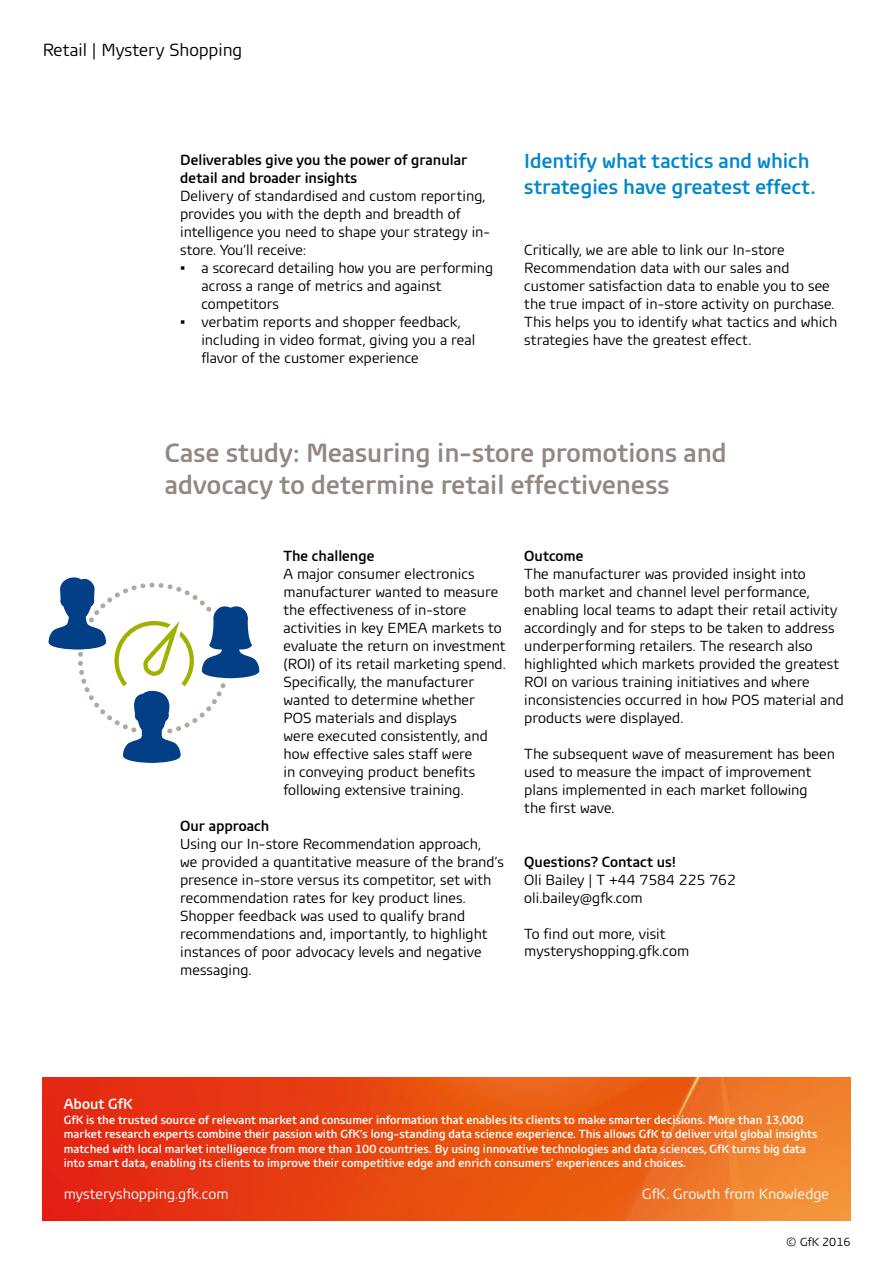
<style>
.page{position:relative;width:893px;height:1263px;background:#fff}
.page>*{position:absolute;margin:0;border:0;box-sizing:border-box;transform-origin:0 0}
.t1{font:700 27px/32.4px "Insightprint";color:#928782}
.t2{font:700 21px/25.2px "Insightprint";color:#0087cc}
.t3{font:18px "Insightprint";color:#000}
.t4{font:15px/18px "Insightprint";color:#000}
.t5{font:700 15px/18px "Insightprint";color:#000}
.t6{font:15px "Insightprint";color:#fff}
.t7{font:700 15px "Insightprint";color:#fff}
.t8{font:700 12px/14.4px "Insightprint";color:#fff}
.t9{font:12px "Insightprint";color:#000}
.s1{font-family:"Arial"}
</style>
<div class="page">
<img style="left:43px;top:1077px;width:807px;height:143px">
<svg style="left:114px;top:603px;width:146px;height:160px"></svg>
<svg style="left:49px;top:577px;width:57px;height:72px"></svg>
<p class="t3" style="left:43px;top:39px;width:201px">Retail | Mystery Shopping</p>
<p class="t5" style="left:180px;top:150px;width:289px">Deliverables give you the power of granular detail and broader insights</p>
<p class="t4" style="left:180px;top:186px;width:311px">Delivery of standardised and custom reporting, provides you with the depth and breadth of intelligence you need to shape your strategy in&shy;store. You’ll receive:</p>
<p class="t4" style="left:201px;top:258px;width:293px;text-indent:-21px"><span class="s1">▪</span> a scorecard detailing how you are performing across a range of metrics and against competitors</p>
<p class="t4" style="left:201px;top:312px;width:275px;text-indent:-21px"><span class="s1">▪</span> verbatim reports and shopper feedback, including in video format, giving you a real flavor of the customer experience</p>
<h2 class="t2" style="left:524px;top:148px;width:293px">Identify what tactics and which strategies have greatest effect.</h2>
<p class="t4" style="left:524px;top:240px;width:314px">Critically, we are able to link our In-store Recommendation data with our sales and customer satisfaction data to enable you to see the true impact of in-store activity on purchase.<br>This helps you to identify what tactics and which strategies have the greatest effect.</p>
<h1 class="t1" style="left:165px;top:436px;width:564px">Case study: Measuring in-store promotions and advocacy to determine retail effectiveness</h1>
<p class="t5" style="left:283px;top:546px;width:92px">The challenge</p>
<p class="t4" style="left:283px;top:564px;width:224px">A major consumer electronics manufacturer wanted to measure the effectiveness of in-store activities in key EMEA markets to evaluate the return on investment (ROI) of its retail marketing spend.<br>Specifically, the manufacturer wanted to determine whether<br>POS materials and displays<br>were executed consistently, and how effective sales staff were<br>in conveying product benefits following extensive training.</p>
<p class="t5" style="left:180px;top:816px;width:91px">Our approach</p>
<p class="t4" style="left:180px;top:834px;width:325px">Using our In-store Recommendation approach,<br>we provided a quantitative measure of the brand’s presence in-store versus its competitor, set with recommendation rates for key product lines.<br>Shopper feedback was used to qualify brand recommendations and, importantly, to highlight instances of poor advocacy levels and negative messaging.</p>
<p class="t5" style="left:524px;top:546px;width:61px">Outcome</p>
<p class="t4" style="left:524px;top:565px;width:321px">The manufacturer was provided insight into<br>both market and channel level performance, enabling local teams to adapt their retail activity accordingly and for steps to be taken to address underperforming retailers. The research also highlighted which markets provided the greatest ROI on various training initiatives and where inconsistencies occurred in how POS material and products were displayed.</p>
<p class="t4" style="left:524px;top:744px;width:312px">The subsequent wave of measurement has been used to measure the impact of improvement plans implemented in each market following<br>the first wave.</p>
<p class="t5" style="left:524px;top:852px;width:153px">Questions? Contact us!</p>
<p class="t4" style="left:524px;top:871px;width:213px">Oli Bailey | T +44 7584 225 762 oli.bailey@gfk.com</p>
<p class="t4" style="left:524px;top:925px;width:166px;line-height:17.4px">To find out more, visit mysteryshopping.gfk.com</p>
<p class="t7" style="left:64px;top:1095px;width:70px">About GfK</p>
<p class="t8" style="left:64px;top:1112px;width:755px">GfK is the trusted source of relevant market and consumer information that enables its clients to make smarter decisions. More than 13,000 market research experts combine their passion with GfK’s long-standing data science experience. This allows GfK to deliver vital global insights matched with local market intelligence from more than 100 countries. By using innovative technologies and data sciences, GfK turns big data into smart data, enabling its clients to improve their competitive edge and enrich consumers’ experiences and choices.</p>
<p class="t6" style="left:642px;top:1185px;width:189px">GfK. Growth from Knowledge</p>
<p class="t9" style="left:786px;top:1235px;width:66px">© GfK 2016</p>
</div>
